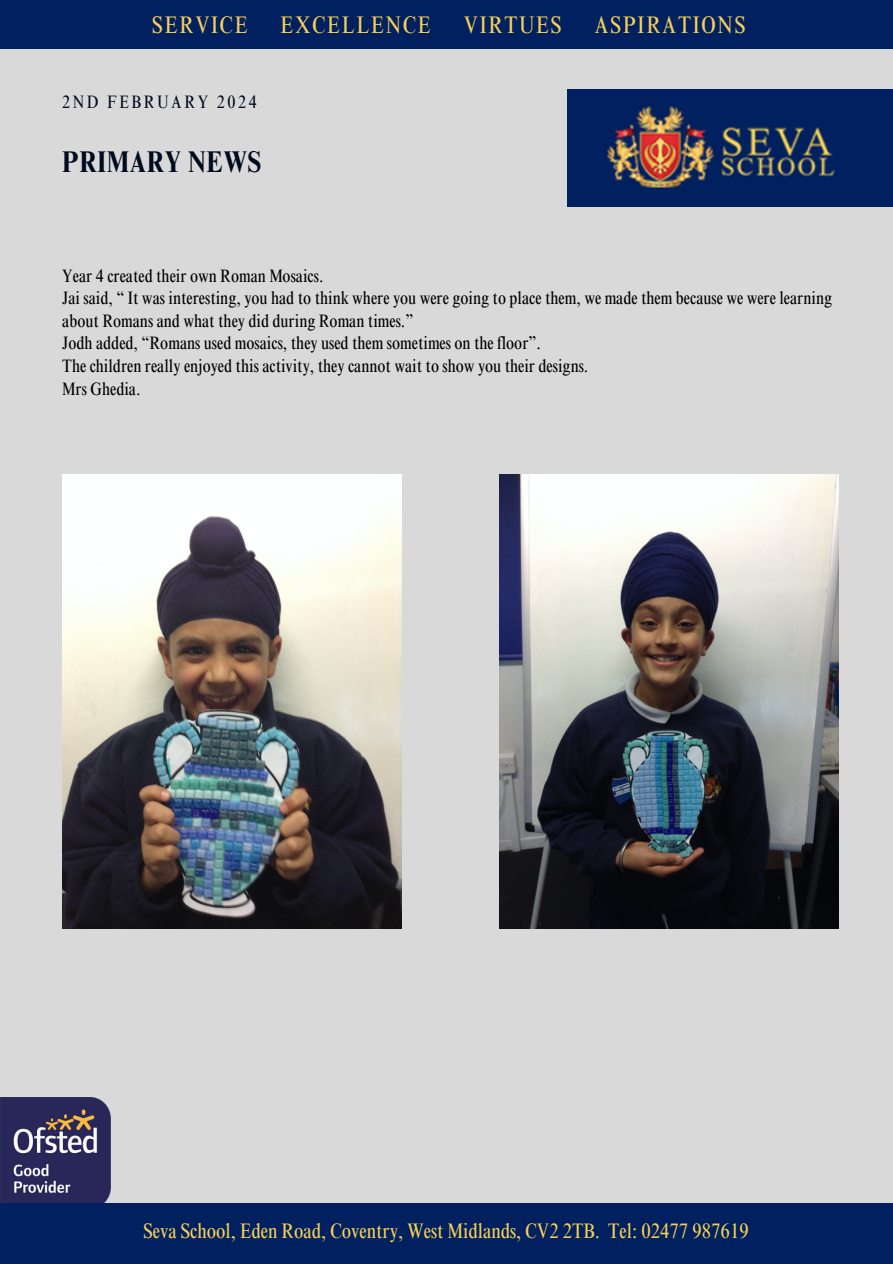
<style>
.page{position:relative;width:893px;height:1264px;background:#fff}
.page>*{position:absolute;margin:0;border:0;box-sizing:border-box;transform-origin:0 0}
.t1{font:700 condensed 30px "Times NRMT Pro";letter-spacing:.02em;color:#000b1d}
.t2{font:condensed 24px "Times NRMT Pro";letter-spacing:.07em;color:#f7d057}
.t3{font:condensed 21px "Times NRMT Pro";color:#f7d057}
.t4{font:condensed 18px/22.5px "Times NRMT Pro";color:#000}
.t5{font:condensed 18px "Times NRMT Pro";letter-spacing:.14em;color:#000b1d}
</style>
<div class="page">
<div style="left:0;top:0;width:892px;height:1263px;background:#d9d9d9"></div>
<img style="left:567px;top:89px;width:325px;height:117px">
<div style="left:0;top:0;width:892px;height:48px;background:#002060"></div>
<img style="left:0;top:1097px;width:110px;height:106px">
<div style="left:0;top:1203px;width:892px;height:60px;background:#002060"></div>
<img style="left:62px;top:474px;width:339px;height:454px">
<img style="left:499px;top:474px;width:339px;height:454px">
<p class="t2" style="left:152px;top:16px;width:97px">SERVICE</p>
<p class="t2" style="left:280px;top:16px;width:152px">EXCELLENCE</p>
<p class="t2" style="left:463px;top:16px;width:99px">VIRTUES</p>
<p class="t2" style="left:594px;top:16px;width:152px">ASPIRATIONS</p>
<p class="t5" style="left:62px;top:95px;width:196px">2ND FEBRUARY 2024</p>
<p class="t1" style="left:62px;top:150px;width:200px">PRIMARY NEWS</p>
<p class="t4" style="left:62px;top:267px;width:263px">Year 4 created their own Roman Mosaics.</p>
<p class="t4" style="left:62px;top:289px;width:771px">Jai said, “ It was interesting, you had to think where you were going to place them, we made them because we were learning about Romans and what they did during Roman times.”</p>
<p class="t4" style="left:62px;top:334px;width:480px">Jodh added, “Romans used mosaics, they used them sometimes on the floor”.</p>
<p class="t4" style="left:62px;top:357px;width:527px">The children really enjoyed this activity, they cannot wait to show you their designs.</p>
<p class="t4" style="left:62px;top:379px;width:80px">Mrs Ghedia.</p>
<p class="t3" style="left:143px;top:1222px;width:606px">Seva School, Eden Road, Coventry, West Midlands, CV2 2TB. Tel: 02477 987619</p>
</div>
